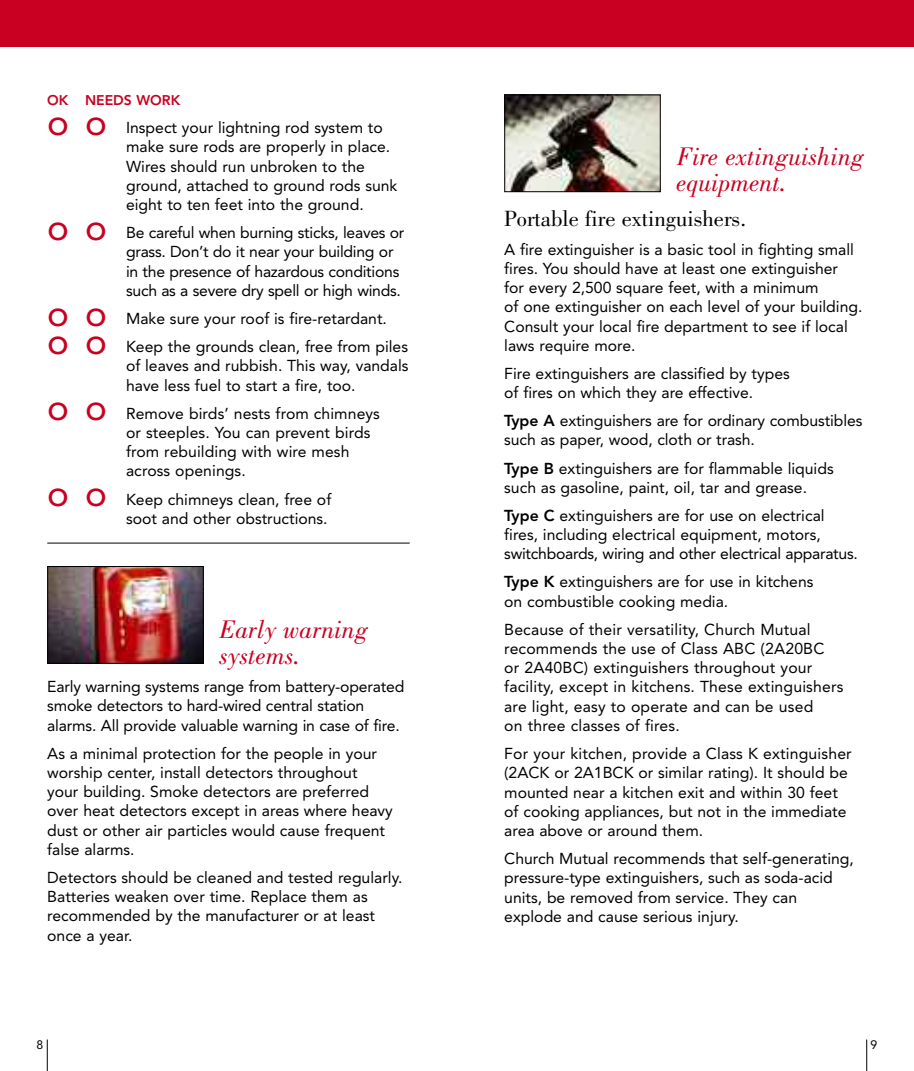
<style>
.page{position:relative;width:914px;height:1071px;background:#fff}
.page>*{position:absolute;margin:0;border:0;box-sizing:border-box;transform-origin:0 0}
.t1{font:36.75px "Avenir";color:#c90021}
.t2{font:italic 26.25px/26.2px "Bodoni";color:#c90021}
.t3{font:22.75px "Bodoni";color:#000}
.t4{font:15.75px/19.2px "Avenir";color:#000}
.t5{font:800 14px "Avenir";color:#c90021}
.t6{font:12.25px "Avenir";color:#000}
.s1{font-weight:800}
</style>
<div class="page">
<div style="left:0;top:0;width:457px;height:47px;background:#c90021"></div>
<hr style="left:47px;top:1040px;width:1px;height:31px;background:#000">
<div style="left:457px;top:0;width:457px;height:47px;background:#c90021"></div>
<hr style="left:866px;top:1040px;width:1px;height:31px;background:#000">
<hr style="left:47px;top:543px;width:363px;height:1px;background:#000">
<img style="left:506px;top:96px;width:152px;height:94px">
<div style="left:504px;top:94px;width:156px;height:98px;border:1px solid #000"></div>
<img style="left:49px;top:568px;width:153px;height:94px">
<div style="left:47px;top:566px;width:157px;height:98px;border:1px solid #000"></div>
<p class="t5" style="left:47px;top:94px;width:135px">OK NEEDS WORK</p>
<h1 class="t1" style="left:47px;top:107px;width:61px">o o</h1>
<p class="t4" style="left:126px;top:119px;width:273px">Inspect your lightning rod system to make sure rods are properly in place.<br>Wires should run unbroken to the ground, attached to ground rods sunk eight to ten feet into the ground.</p>
<h1 class="t1" style="left:47px;top:212px;width:61px">o o</h1>
<p class="t4" style="left:126px;top:224px;width:280px">Be careful when burning sticks, leaves or grass. Don’t do it near your building or in the presence of hazardous conditions such as a severe dry spell or high winds.</p>
<h1 class="t1" style="left:47px;top:298px;width:61px">o o</h1>
<p class="t4" style="left:126px;top:310px;width:262px">Make sure your roof is fire-retardant.</p>
<h1 class="t1" style="left:47px;top:326px;width:61px">o o</h1>
<p class="t4" style="left:126px;top:338px;width:284px;text-align:justify">Keep the grounds clean, free from piles of leaves and rubbish. This way, vandals have less fuel to start a fire, too.</p>
<h1 class="t1" style="left:47px;top:393px;width:61px">o o</h1>
<p class="t4" style="left:126px;top:405px;width:255px">Remove birds’ nests from chimneys or steeples. You can prevent birds from rebuilding with wire mesh across openings.</p>
<h1 class="t1" style="left:47px;top:478px;width:61px">o o</h1>
<p class="t4" style="left:126px;top:491px;width:207px">Keep chimneys clean, free of soot and other obstructions.</p>
<h2 class="t2" style="left:219px;top:618px;width:150px">Early warning systems.</h2>
<p class="t4" style="left:47px;top:678px;width:359px">Early warning systems range from battery-operated smoke detectors to hard-wired central station alarms. All provide valuable warning in case of fire.</p>
<p class="t4" style="left:47px;top:745px;width:347px">As a minimal protection for the people in your worship center, install detectors throughout<br>your building. Smoke detectors are preferred over heat detectors except in areas where heavy dust or other air particles would cause frequent false alarms.</p>
<p class="t4" style="left:47px;top:869px;width:357px">Detectors should be cleaned and tested regularly.<br>Batteries weaken over time. Replace them as recommended by the manufacturer or at least once a year.</p>
<p class="t6" style="left:37px;top:1039px;width:8px">8</p>
<h2 class="t2" style="left:676px;top:146px;width:189px">Fire extinguishing equipment.</h2>
<h3 class="t3" style="left:504px;top:211px;width:243px">Portable fire extinguishers.</h3>
<p class="t4" style="left:504px;top:241px;width:360px">A fire extinguisher is a basic tool in fighting small fires. You should have at least one extinguisher<br>for every 2,500 square feet, with a minimum<br>of one extinguisher on each level of your building.<br>Consult your local fire department to see if local laws require more.</p>
<p class="t4" style="left:504px;top:365px;width:287px">Fire extinguishers are classified by types of fires on which they are effective.</p>
<p class="t4" style="left:504px;top:412px;width:359px"><span class="s1">Type A</span> extinguishers are for ordinary combustibles such as paper, wood, cloth or trash.</p>
<p class="t4" style="left:504px;top:460px;width:331px"><span class="s1">Type B</span> extinguishers are for flammable liquids such as gasoline, paint, oil, tar and grease.</p>
<p class="t4" style="left:504px;top:507px;width:355px"><span class="s1">Type C</span> extinguishers are for use on electrical fires, including electrical equipment, motors, switchboards, wiring and other electrical apparatus.</p>
<p class="t4" style="left:504px;top:574px;width:311px"><span class="s1">Type K</span> extinguishers are for use in kitchens on combustible cooking media.</p>
<p class="t4" style="left:504px;top:621px;width:341px">Because of their versatility, Church Mutual recommends the use of Class ABC (2A20BC or 2A40BC) extinguishers throughout your facility, except in kitchens. These extinguishers are light, easy to operate and can be used<br>on three classes of fires.</p>
<p class="t4" style="left:504px;top:745px;width:349px">For your kitchen, provide a Class K extinguisher (2ACK or 2A1BCK or similar rating). It should be mounted near a kitchen exit and within 30 feet of cooking appliances, but not in the immediate area above or around them.</p>
<p class="t4" style="left:504px;top:850px;width:351px">Church Mutual recommends that self-generating, pressure-type extinguishers, such as soda-acid units, be removed from service. They can explode and cause serious injury.</p>
<p class="t6" style="left:870px;top:1039px;width:8px">9</p>
</div>
